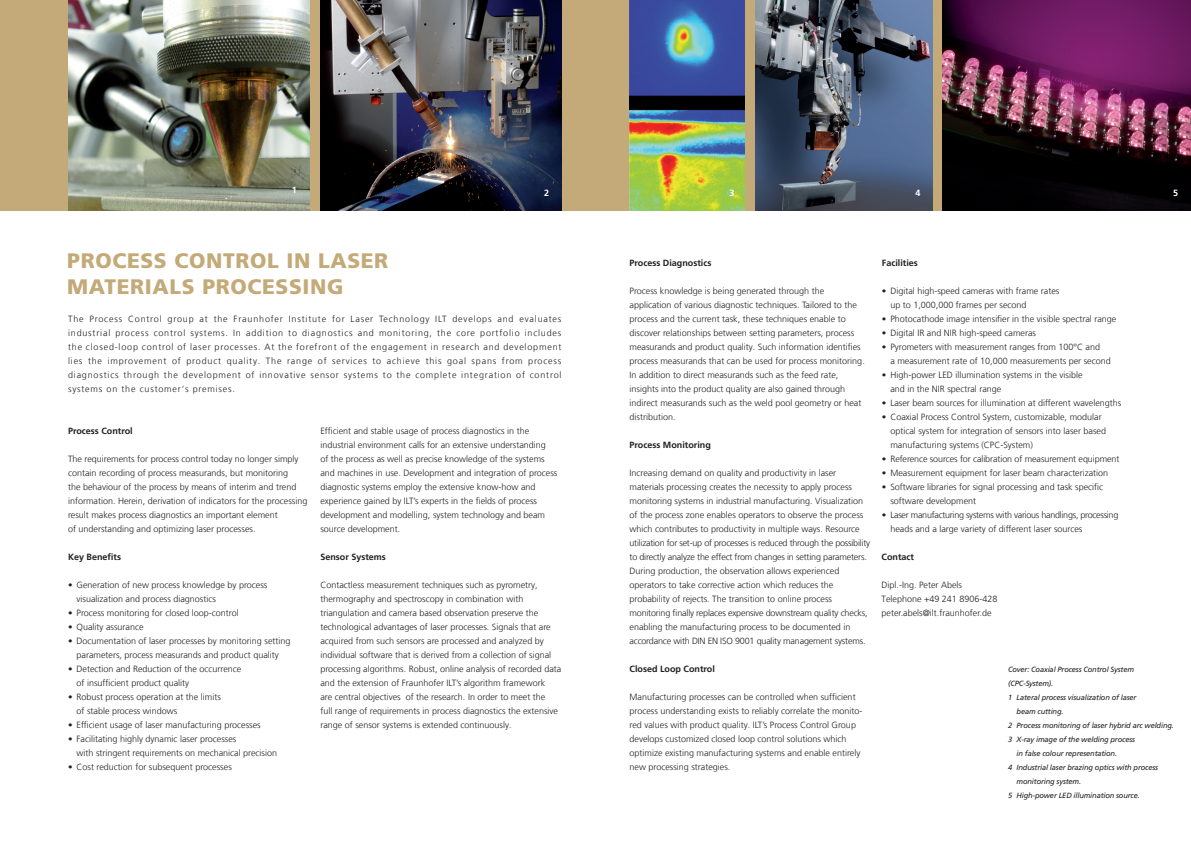
<style>
.page{position:relative;width:1191px;height:842px;background:#fff}
.page>*{position:absolute;margin:0;border:0;box-sizing:border-box;transform-origin:0 0}
.t1{font:900 21px/26px "Frutiger LT Com";letter-spacing:.03em;color:#c3aa78}
.t2{font:300 9px/14px "Frutiger LT Com";color:#231f20}
.t3{font:700 9px "Frutiger LT Com";color:#231f20}
.t4{font:300 9px/14px "Frutiger LT Com";letter-spacing:-.03em;color:#231f20}
.t5{font:700 9px "Frutiger LT Com";color:#fff}
.t6{font:italic 7.5px "Frutiger LT Com";letter-spacing:-.02em;color:#231f20}
</style>
<div class="page">
<div style="left:0;top:0;width:1191px;height:210px;background:#c3aa78"></div>
<img style="left:943px;top:0;width:248px;height:210px">
<img style="left:755px;top:0;width:177px;height:210px">
<img style="left:320px;top:0;width:241px;height:210px">
<img style="left:68px;top:0;width:241px;height:210px">
<img style="left:629px;top:0;width:115px;height:210px">
<p class="t5" style="left:292px;top:185px;width:7px">1</p>
<p class="t5" style="left:544px;top:188px;width:7px">2</p>
<p class="t5" style="left:729px;top:188px;width:7px">3</p>
<p class="t5" style="left:915px;top:188px;width:7px">4</p>
<p class="t5" style="left:1173px;top:187px;width:7px">5</p>
<h1 class="t1" style="left:67px;top:247px;width:322px">PROCESS CONTROL IN LASER<br>MATERIALS PROCESSING</h1>
<p class="t2" style="left:68px;top:312px;width:495px;text-align:justify">The Process Control group at the Fraunhofer Institute for Laser Technology ILT develops and evaluates industrial process control systems. In addition to diagnostics and monitoring, the core portfolio includes the closed-loop control of laser processes. At the forefront of the engagement in research and development lies the improvement of product quality. The range of services to achieve this goal spans from process diagnostics through the development of innovative sensor systems to the complete integration of control systems on the customer‘s premises.</p>
<p class="t3" style="left:68px;top:426px;width:66px">Process Control</p>
<p class="t2" style="left:68px;top:452px;width:241px">The requirements for process control today no longer simply contain recording of process measurands, but monitoring<br>the behaviour of the process by means of interim and trend information. Herein, derivation of indicators for the processing result makes process diagnostics an important element<br>of understanding and optimizing laser processes.</p>
<p class="t3" style="left:68px;top:552px;width:55px">Key Benefits</p>
<p class="t2" style="left:77px;top:578px;width:192px;text-indent:-9px">• Generation of new process knowledge by process visualization and process diagnostics</p>
<p class="t2" style="left:68px;top:606px;width:172px">• Process monitoring for closed loop-control</p>
<p class="t2" style="left:68px;top:620px;width:77px">• Quality assurance</p>
<p class="t2" style="left:68px;top:634px;width:224px;text-align:center">• Documentation of laser processes by monitoring setting parameters, process measurands and product quality</p>
<p class="t2" style="left:77px;top:662px;width:166px;text-indent:-9px">• Detection and Reduction of the occurrence of insufficient product quality</p>
<p class="t2" style="left:77px;top:690px;width:146px;text-indent:-9px">• Robust process operation at the limits of stable process windows</p>
<p class="t2" style="left:68px;top:718px;width:194px">• Efficient usage of laser manufacturing processes</p>
<p class="t2" style="left:77px;top:732px;width:202px;text-indent:-9px">• Facilitating highly dynamic laser processes<br>with stringent requirements on mechanical precision</p>
<p class="t2" style="left:68px;top:760px;width:165px">• Cost reduction for subsequent processes</p>
<p class="t2" style="left:320px;top:424px;width:238px">Efficient and stable usage of process diagnostics in the industrial environment calls for an extensive understanding<br>of the process as well as precise knowledge of the systems and machines in use. Development and integration of process diagnostic systems employ the extensive know-how and experience gained by ILT’s experts in the fields of process development and modelling, system technology and beam source development.</p>
<p class="t3" style="left:320px;top:552px;width:67px">Sensor Systems</p>
<p class="t2" style="left:320px;top:578px;width:242px">Contactless measurement techniques such as pyrometry, thermography and spectroscopy in combination with triangulation and camera based observation preserve the technological advantages of laser processes. Signals that are acquired from such sensors are processed and analyzed by individual software that is derived from a collection of signal processing algorithms. Robust, online analysis of recorded data and the extension of Fraunhofer ILT’s algorithm framework<br>are central objectives of the research. In order to meet the<br>full range of requirements in process diagnostics the extensive range of sensor systems is extended continuously.</p>
<p class="t3" style="left:629px;top:258px;width:83px">Process Diagnostics</p>
<p class="t2" style="left:629px;top:284px;width:237px">Process knowledge is being generated through the application of various diagnostic techniques. Tailored to the process and the current task, these techniques enable to discover relationships between setting parameters, process measurands and product quality. Such information identifies process measurands that can be used for process monitoring.<br>In addition to direct measurands such as the feed rate, insights into the product quality are also gained through indirect measurands such as the weld pool geometry or heat distribution.</p>
<p class="t3" style="left:629px;top:440px;width:83px">Process Monitoring</p>
<p class="t2" style="left:629px;top:466px;width:242px">Increasing demand on quality and productivity in laser materials processing creates the necessity to apply process monitoring systems in industrial manufacturing. Visualization of the process zone enables operators to observe the process which contributes to productivity in multiple ways. Resource utilization for set-up of processes is reduced through the possibility to directly analyze the effect from changes in setting parameters.<br>During production, the observation allows experienced operators to take corrective action which reduces the probability of rejects. The transition to online process monitoring finally replaces expensive downstream quality checks, enabling the manufacturing process to be documented in accordance with DIN EN ISO 9001 quality management systems.</p>
<p class="t3" style="left:629px;top:664px;width:87px">Closed Loop Control</p>
<p class="t2" style="left:629px;top:690px;width:235px">Manufacturing processes can be controlled when sufficient process understanding exists to reliably correlate the monito&shy;red values with product quality. ILT’s Process Control Group develops customized closed loop control solutions which optimize existing manufacturing systems and enable entirely new processing strategies.</p>
<p class="t3" style="left:882px;top:258px;width:38px">Facilities</p>
<p class="t2" style="left:890px;top:284px;width:171px;text-indent:-9px">• Digital high-speed cameras with frame rates up to 1,000,000 frames per second</p>
<p class="t2" style="left:882px;top:312px;width:236px">• Photocathode image intensifier in the visible spectral range</p>
<p class="t2" style="left:882px;top:326px;width:156px">• Digital IR and NIR high-speed cameras</p>
<p class="t2" style="left:890px;top:340px;width:222px;text-indent:-9px">• Pyrometers with measurement ranges from 100°C and<br>a measurement rate of 10,000 measurements per second</p>
<p class="t2" style="left:890px;top:368px;width:194px;text-indent:-9px">• High-power LED illumination systems in the visible and in the NIR spectral range</p>
<p class="t2" style="left:882px;top:396px;width:241px">• Laser beam sources for illumination at different wavelengths</p>
<p class="t2" style="left:890px;top:410px;width:217px;text-indent:-9px">• Coaxial Process Control System, customizable, modular optical system for integration of sensors into laser based manufacturing systems (CPC-System)</p>
<p class="t2" style="left:882px;top:452px;width:239px">• Reference sources for calibration of measurement equipment</p>
<p class="t2" style="left:882px;top:466px;width:228px">• Measurement equipment for laser beam characterization</p>
<p class="t2" style="left:890px;top:480px;width:214px;text-indent:-9px">• Software libraries for signal processing and task specific software development</p>
<p class="t4" style="left:890px;top:508px;width:229px;text-indent:-9px">• Laser manufacturing systems with various handlings, processing heads and a large variety of different laser sources</p>
<p class="t3" style="left:881px;top:552px;width:34px">contact</p>
<p class="t2" style="left:881px;top:578px;width:117px">Dipl.-Ing. Peter Abels<br>Telephone +49 241 8906-428 peter.abels@ilt.fraunhofer.de</p>
<p class="t6" style="left:1008px;top:665px;width:127px">Cover: Coaxial Process Control System</p>
<p class="t6" style="left:1008px;top:679px;width:47px">(CPC-System).</p>
<p class="t6" style="left:1008px;top:693px;width:130px">1 Lateral process visualization of laser</p>
<p class="t6" style="left:1016px;top:707px;width:48px">beam cutting.</p>
<p class="t6" style="left:1008px;top:721px;width:167px">2 Process monitoring of laser hybrid arc welding.</p>
<p class="t6" style="left:1008px;top:735px;width:128px">3 X-ray image of the welding process</p>
<p class="t6" style="left:1016px;top:749px;width:102px">in false colour representation.</p>
<p class="t6" style="left:1008px;top:763px;width:151px">4 Industrial laser brazing optics with process</p>
<p class="t6" style="left:1016px;top:777px;width:66px">monitoring system.</p>
<p class="t6" style="left:1008px;top:791px;width:133px">5 High-power LED illumination source.</p>
</div>
